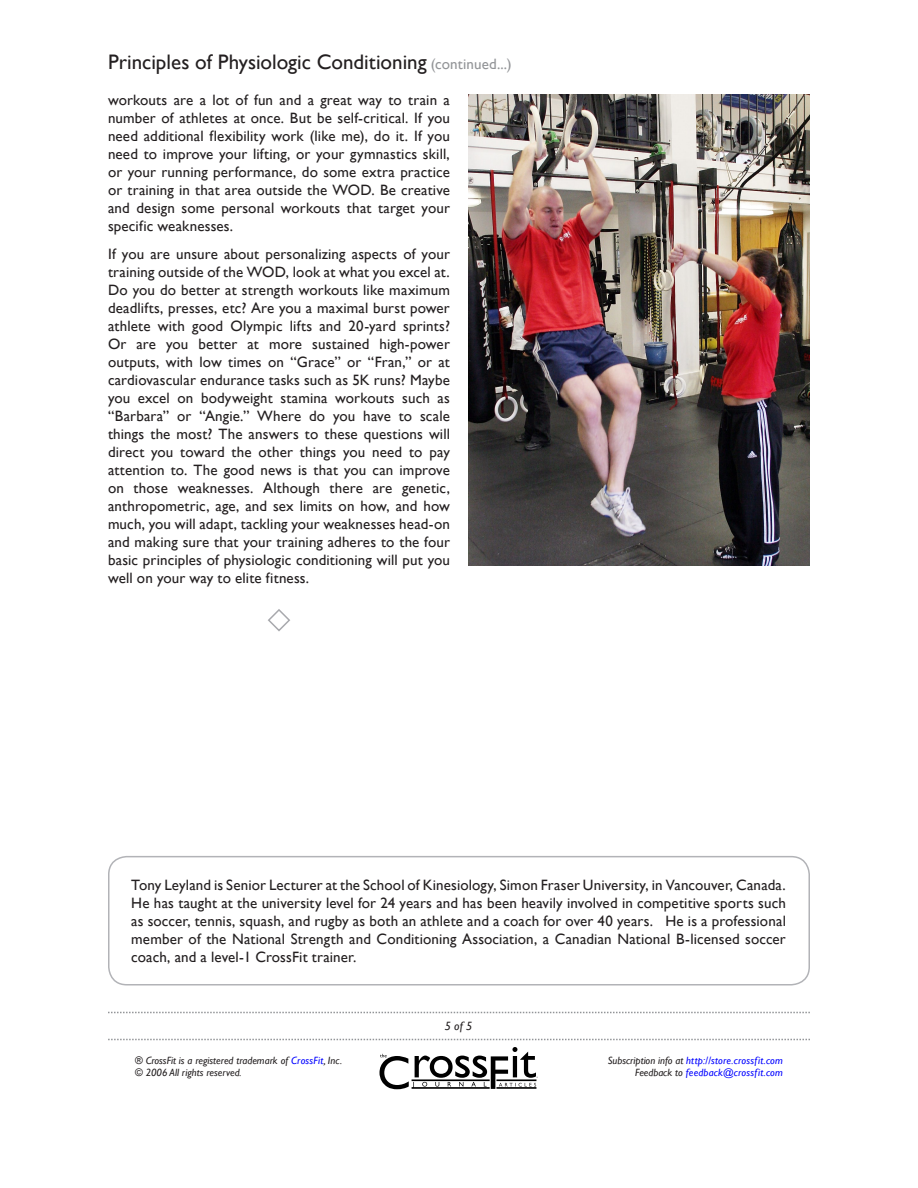
<style>
.page{position:relative;width:918px;height:1188px;background:#fff}
.page>*{position:absolute;margin:0;border:0;box-sizing:border-box;transform-origin:0 0}
.t1{font:21px "Gill Sans";color:#231f20}
.Body_Paragraph{font:15px/18px "Gill Sans";letter-spacing:.01em;color:#231f20;text-align:justify}
.t2{font:italic 12px "Gill Sans";color:#231f20}
.t3{font:italic 10.5px/12.6px "Gill Sans";letter-spacing:.015em;color:#00f;text-align:right}
.t4{font:italic 10.5px/12.6px "Gill Sans";color:#231f20}
.s1{font-size:15px;color:#939598}
.s2{color:#00f}
.s3{color:#231f20}
</style>
<div class="page">
<svg style="left:380px;top:1047px;width:158px;height:42px"></svg>
<svg style="left:108px;top:1012px;width:702px;height:1px"></svg>
<svg style="left:108px;top:1039px;width:702px;height:1px"></svg>
<svg style="left:268px;top:609px;width:22px;height:23px"></svg>
<div style="left:108px;top:856px;width:702px;height:130px;border:2px solid #b2b3b7;border-radius:18px"></div>
<img style="left:468px;top:94px;width:342px;height:472px">
<h1 class="t1" style="left:108px;top:49px;width:405px">Principles of Physiologic Conditioning <span class="s1">(continued...)</span></h1>
<p class="Body_Paragraph" style="left:108px;top:91px;width:344px">workouts are a lot of fun and a great way to train a number of athletes at once. But be self-critical. If you need additional flexibility work (like me), do it. If you need to improve your lifting, or your gymnastics skill, or your running performance, do some extra practice or training in that area outside the WOD. Be creative and design some personal workouts that target your specific weaknesses.</p>
<p class="Body_Paragraph" style="left:108px;top:245px;width:344px">If you are unsure about personalizing aspects of your training outside of the WOD, look at what you excel at.<br>Do you do better at strength workouts like maximum deadlifts, presses, etc? Are you a maximal burst power athlete with good Olympic lifts and 20-yard sprints?<br>Or are you better at more sustained high-power outputs, with low times on “Grace” or “Fran,” or at cardiovascular endurance tasks such as 5K runs? Maybe you excel on bodyweight stamina workouts such as “Barbara” or “Angie.” Where do you have to scale things the most? The answers to these questions will direct you toward the other things you need to pay attention to. The good news is that you can improve on those weaknesses. Although there are genetic, anthropometric, age, and sex limits on how, and how much, you will adapt, tackling your weaknesses head-on and making sure that your training adheres to the four basic principles of physiologic conditioning will put you well on your way to elite fitness.</p>
<p class="Body_Paragraph" style="left:131px;top:876px;width:656px">Tony Leyland is Senior Lecturer at the School of Kinesiology, Simon Fraser University, in Vancouver, Canada.<br>He has taught at the university level for 24 years and has been heavily involved in competitive sports such as soccer, tennis, squash, and rugby as both an athlete and a coach for over 40 years. He is a professional member of the National Strength and Conditioning Association, a Canadian National B-licensed soccer coach, and a level-1 CrossFit trainer.</p>
<p class="t2" style="left:454px;top:1019px;width:20px">of 5</p>
<p class="t4" style="left:135px;top:1054px;width:209px">® CrossFit is a registered trademark of <span class="s2">CrossFit</span>, Inc. © 2006 All rights reserved.</p>
<p class="t3" style="left:608px;top:1054px;width:177px"><span class="s3">Subscription info at</span> http://store.crossfit.com<br><span class="s3">Feedback to</span> feedback@crossfit.com</p>
</div>
